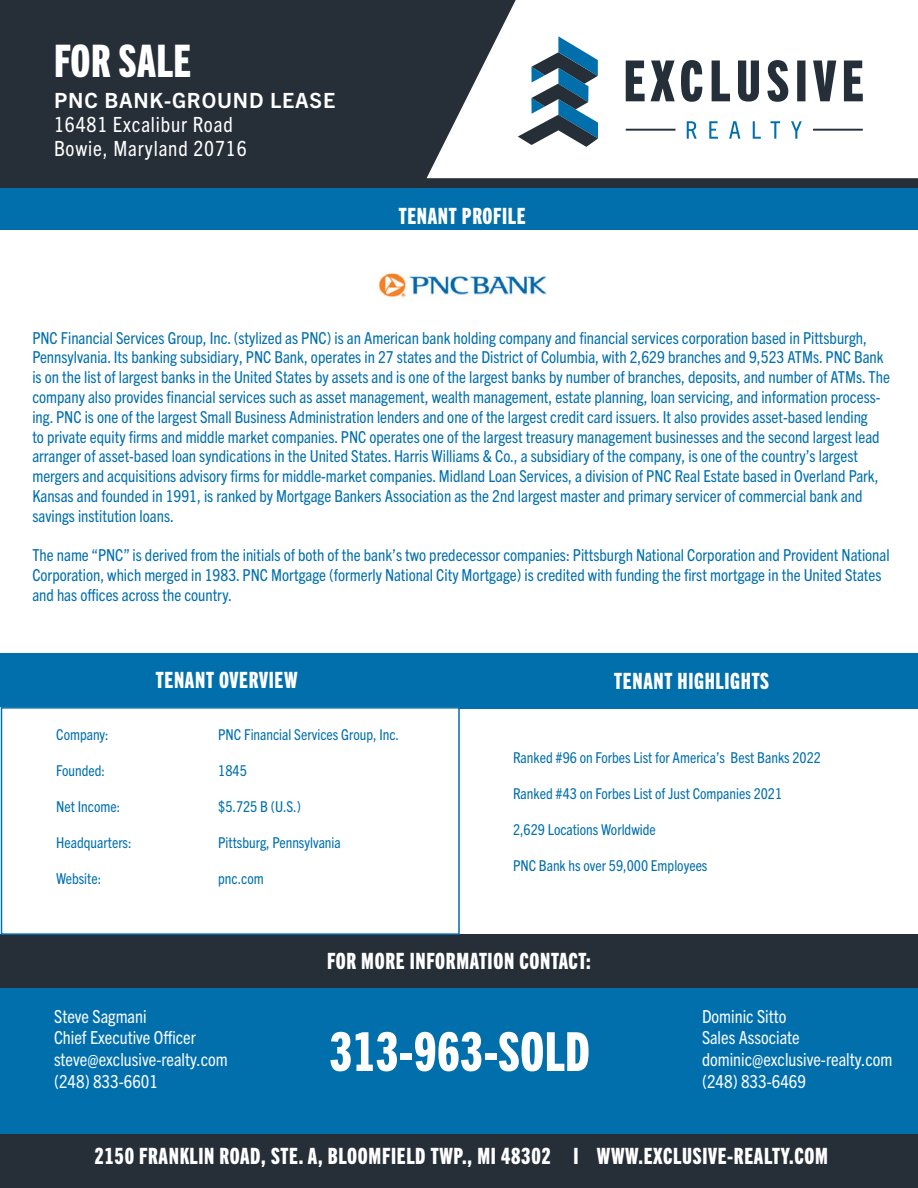
<style>
.page{position:relative;width:918px;height:1188px;background:#fff}
.page>*{position:absolute;margin:0;border:0;box-sizing:border-box;transform-origin:0 0}
.Headline_Centered{font:54px "Trade Gothic Next LT Pro Hv Cm";letter-spacing:.01em;color:#fff}
.Headlines{font:45px "Trade Gothic Next LT Pro Hv Cm";letter-spacing:.01em;color:#fff}
.Subheadlines_Centere{font:22.5px "Trade Gothic Next LT Pro Hv Cm";letter-spacing:.03em;color:#fff}
.Address{font:condensed 21px "Trade Gothic Next LT Pro";letter-spacing:.04em;color:#fff}
.Address-2{font:700 21px "Trade Gothic Next LT Pro";letter-spacing:.04em;color:#fff}
.t1{font:condensed 18px "Trade Gothic Next LT Pro";color:#f7fcfe}
.t2{font:condensed 18px "Trade Gothic Next LT Pro";color:#f9fcfe}
.t3{font:condensed 16.5px/19.8px "Trade Gothic Next LT Pro";color:#016fac}
.t4{font:condensed 15px "Trade Gothic Next LT Pro";color:#016fac}
</style>
<div class="page">
<div style="left:0;top:1134px;width:918px;height:54px;background:#262e38"></div>
<div style="left:0;top:934px;width:918px;height:54px;background:#262e38"></div>
<div style="left:0;top:653px;width:459px;height:54px;background:#016fac"></div>
<div style="left:460px;top:653px;width:458px;height:56px;background:#016fac"></div>
<div style="left:0;top:0;width:918px;height:190px;background:#262e38"></div>
<svg style="left:427px;top:0;width:491px;height:178px;background:#e5e6e7"></svg>
<svg style="left:687px;top:121px;width:115px;height:18px;background:#cfe3ef"></svg>
<svg style="left:626px;top:60px;width:237px;height:42px"></svg>
<hr style="left:813px;top:129px;width:50px;height:2px;background:#252f39">
<hr style="left:626px;top:129px;width:49px;height:2px;background:#252f39">
<svg style="left:518px;top:36px;width:80px;height:111px"></svg>
<div style="left:1px;top:189px;width:917px;height:41px;background:#016fac"></div>
<img style="left:378px;top:273px;width:169px;height:26px">
<div style="left:0;top:988px;width:918px;height:146px;background:#016fac"></div>
<div style="left:1px;top:707px;width:459px;height:228px;border:2px solid #016fac"></div>
<p class="Headlines" style="left:54px;top:30px;width:139px">FOR SALE</p>
<p class="Address-2" style="left:54px;top:86px;width:283px">PNC BANK-GROUND LEASE</p>
<p class="Address" style="left:54px;top:110px;width:180px">16481 Excalibur Road</p>
<p class="Address" style="left:54px;top:134px;width:194px">Bowie, Maryland 20716</p>
<p class="Subheadlines_Centere" style="left:399px;top:201px;width:128px">TENANT PROFILE</p>
<p class="t3" style="left:32px;top:327px;width:859px">PNC Financial Services Group, Inc. (stylized as PNC) is an American bank holding company and financial services corporation based in Pittsburgh, Pennsylvania. Its banking subsidiary, PNC Bank, operates in 27 states and the District of Columbia, with 2,629 branches and 9,523 ATMs. PNC Bank is on the list of largest banks in the United States by assets and is one of the largest banks by number of branches, deposits, and number of ATMs. The company also provides financial services such as asset management, wealth management, estate planning, loan servicing, and information process&shy;ing. PNC is one of the largest Small Business Administration lenders and one of the largest credit card issuers. It also provides asset-based lending<br>to private equity firms and middle market companies. PNC operates one of the largest treasury management businesses and the second largest lead arranger of asset-based loan syndications in the United States. Harris Williams &amp; Co., a subsidiary of the company, is one of the country’s largest mergers and acquisitions advisory firms for middle-market companies. Midland Loan Services, a division of PNC Real Estate based in Overland Park, Kansas and founded in 1991, is ranked by Mortgage Bankers Association as the 2nd largest master and primary servicer of commercial bank and savings institution loans.</p>
<p class="t3" style="left:32px;top:544px;width:859px">The name “PNC” is derived from the initials of both of the bank’s two predecessor companies: Pittsburgh National Corporation and Provident National<br>Corporation, which merged in 1983. PNC Mortgage (formerly National City Mortgage) is credited with funding the first mortgage in the United States and has offices across the country.</p>
<p class="Subheadlines_Centere" style="left:156px;top:665px;width:143px">TENANT OVERVIEW</p>
<p class="Subheadlines_Centere" style="left:614px;top:666px;width:156px">TENANT HIGHLIGHTS</p>
<p class="t4" style="left:56px;top:724px;width:54px">Company:</p>
<p class="t4" style="left:218px;top:724px;width:182px">PNC Financial Services Group, Inc.</p>
<p class="t4" style="left:56px;top:760px;width:50px">Founded:</p>
<p class="t4" style="left:218px;top:760px;width:30px">1845</p>
<p class="t4" style="left:56px;top:796px;width:65px">Net Income:</p>
<p class="t4" style="left:218px;top:796px;width:84px">$5.725 B (U.S.)</p>
<p class="t4" style="left:56px;top:832px;width:77px">Headquarters:</p>
<p class="t4" style="left:218px;top:832px;width:124px">Pittsburg, Pennsylvania</p>
<p class="t4" style="left:56px;top:868px;width:46px">Website:</p>
<p class="t4" style="left:218px;top:868px;width:47px">pnc.com</p>
<p class="t4" style="left:513px;top:748px;width:310px">Ranked #96 on Forbes List for America’s Best Banks 2022</p>
<p class="t4" style="left:513px;top:784px;width:271px">Ranked #43 on Forbes List of Just Companies 2021</p>
<p class="t4" style="left:513px;top:820px;width:144px">2,629 Locations Worldwide</p>
<p class="t4" style="left:513px;top:856px;width:196px">PNC Bank hs over 59,000 Employees</p>
<p class="Subheadlines_Centere" style="left:327px;top:946px;width:265px">FOR MORE INFORMATION CONTACT:</p>
<p class="t2" style="left:54px;top:1004px;width:94px">Steve Sagmani</p>
<p class="t2" style="left:702px;top:1004px;width:86px">Dominic Sitto</p>
<p class="t1" style="left:54px;top:1026px;width:143px">Chief Executive Officer</p>
<p class="t1" style="left:702px;top:1026px;width:99px">Sales Associate</p>
<p class="t1" style="left:54px;top:1047px;width:175px">steve@exclusive-realty.com</p>
<p class="t1" style="left:702px;top:1047px;width:192px">dominic@exclusive-realty.com</p>
<p class="t1" style="left:54px;top:1069px;width:106px">(248) 833-6601</p>
<p class="t1" style="left:702px;top:1069px;width:106px">(248) 833-6469</p>
<p class="Headline_Centered" style="left:330px;top:1015px;width:262px">313-963-SOLD</p>
<p class="Subheadlines_Centere" style="left:94px;top:1141px;width:735px">2150 FRANKLIN ROAD, STE. A, BLOOMFIELD TWP., MI 48302 I WWW.EXCLUSIVE-REALTY.COM</p>
</div>
